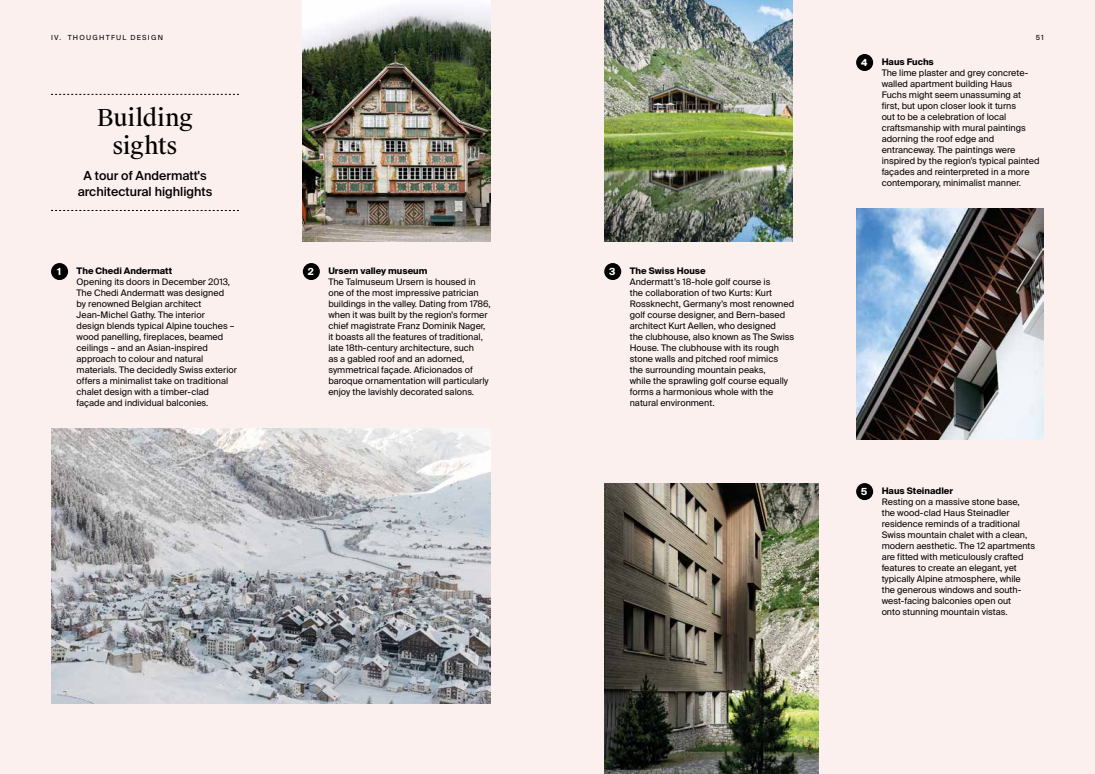
<style>
.page{position:relative;width:1095px;height:774px;background:#fff}
.page>*{position:absolute;margin:0;border:0;box-sizing:border-box;transform-origin:0 0}
.t1{font:23.4px/28.1px "Suisse Works";color:#000;text-align:center}
.t2{font:500 12.5px/16px "Suisse Intl";color:#000;text-align:center}
.t3{font:700 9.8px "Suisse Intl";color:#fff}
.t4{font:9px/11px "Suisse Intl";color:#000}
.t5{font:700 9px "Suisse Intl";color:#000}
.t6{font:7px "Suisse Intl";letter-spacing:.175em;color:#000}
</style>
<div class="page">
<div style="left:0;top:0;width:1094px;height:774px;background:#fcf0ef"></div>
<img style="left:604px;top:483px;width:214px;height:291px">
<img style="left:856px;top:208px;width:187px;height:231px">
<img style="left:303px;top:0;width:187px;height:241px">
<img style="left:51px;top:428px;width:439px;height:275px">
<img style="left:604px;top:0;width:188px;height:241px">
<div style="left:51px;top:263px;width:17px;height:17px;background:#000;border-radius:50%"></div>
<div style="left:303px;top:263px;width:17px;height:17px;background:#000;border-radius:50%"></div>
<div style="left:604px;top:263px;width:17px;height:17px;background:#000;border-radius:50%"></div>
<div style="left:855px;top:54px;width:18px;height:17px;background:#000;border-radius:50%"></div>
<div style="left:855px;top:483px;width:18px;height:17px;background:#000;border-radius:50%"></div>
<svg style="left:51px;top:210px;width:188px;height:1px"></svg>
<svg style="left:51px;top:94px;width:188px;height:1px"></svg>
<p class="t6" style="left:51px;top:35px;width:113px">IV. THOUGHTFUL DESIGN</p>
<p class="t6" style="left:1035px;top:35px;width:10px">51</p>
<h1 class="t1" style="left:97px;top:104px;width:98px">Building sights</h1>
<h2 class="t2" style="left:78px;top:169px;width:136px">A tour of Andermatt's architectural highlights</h2>
<p class="t5" style="left:77px;top:267px;width:97px">The Chedi Andermatt</p>
<p class="t4" style="left:77px;top:277px;width:162px">Opening its doors in December 2013, The Chedi Andermatt was designed<br>by renowned Belgian architect Jean-Michel Gathy. The interior<br>design blends typical Alpine touches – wood panelling, fireplaces, beamed ceilings – and an Asian-inspired approach to colour and natural materials. The decidedly Swiss exterior offers a minimalist take on traditional chalet design with a timber-clad façade and individual balconies.</p>
<p class="t5" style="left:328px;top:267px;width:101px">Ursern valley museum</p>
<p class="t4" style="left:328px;top:277px;width:164px">The Talmuseum Ursern is housed in one of the most impressive patrician buildings in the valley. Dating from 1786, when it was built by the region’s former chief magistrate Franz Dominik Nager, it boasts all the features of traditional, late 18th-century architecture, such<br>as a gabled roof and an adorned, symmetrical façade. Aficionados of baroque ornamentation will particularly enjoy the lavishly decorated salons.</p>
<p class="t3" style="left:57px;top:268px;width:6px">1</p>
<p class="t3" style="left:308px;top:268px;width:7px">2</p>
<p class="t3" style="left:609px;top:268px;width:8px">3</p>
<p class="t5" style="left:629px;top:267px;width:77px">The Swiss House</p>
<p class="t4" style="left:629px;top:277px;width:166px">Andermatt’s 18-hole golf course is<br>the collaboration of two Kurts: Kurt Rossknecht, Germany’s most renowned golf course designer, and Bern-based architect Kurt Aellen, who designed<br>the clubhouse, also known as The Swiss House. The clubhouse with its rough stone walls and pitched roof mimics<br>the surrounding mountain peaks,<br>while the sprawling golf course equally forms a harmonious whole with the natural environment.</p>
<p class="t3" style="left:860px;top:59px;width:8px">4</p>
<p class="t5" style="left:881px;top:58px;width:54px">Haus Fuchs</p>
<p class="t4" style="left:881px;top:68px;width:159px">The lime plaster and grey concrete&shy;walled apartment building Haus<br>Fuchs might seem unassuming at first, but upon closer look it turns<br>out to be a celebration of local craftsmanship with mural paintings adorning the roof edge and entranceway. The paintings were inspired by the region’s typical painted façades and reinterpreted in a more contemporary, minimalist manner.</p>
<p class="t3" style="left:860px;top:488px;width:8px">5</p>
<p class="t5" style="left:881px;top:487px;width:73px">Haus Steinadler</p>
<p class="t4" style="left:881px;top:497px;width:155px">Resting on a massive stone base, the wood-clad Haus Steinadler residence reminds of a traditional Swiss mountain chalet with a clean, modern aesthetic. The 12 apartments are fitted with meticulously crafted features to create an elegant, yet typically Alpine atmosphere, while the generous windows and south&shy;west-facing balconies open out<br>onto stunning mountain vistas.</p>
</div>
